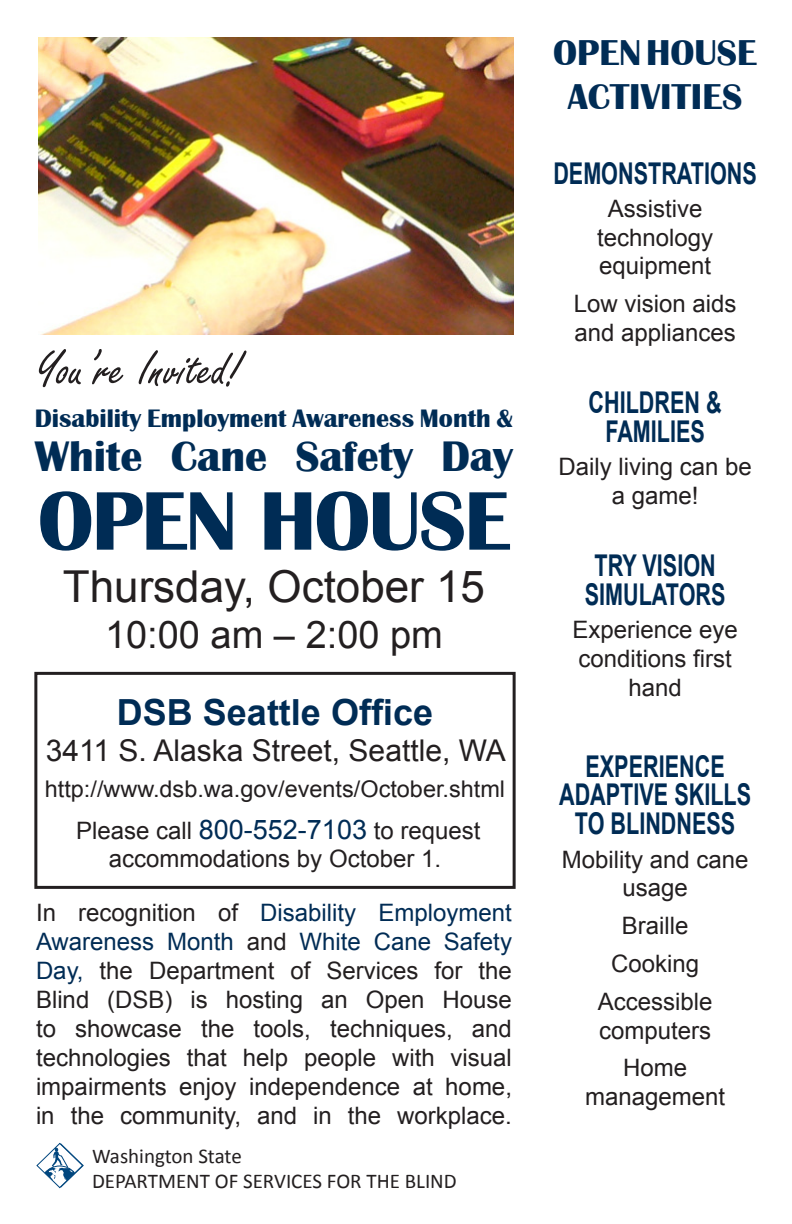
<style>
.page{position:relative;width:792px;height:1224px;background:#fff}
.page>*{position:absolute;margin:0;border:0;box-sizing:border-box;transform-origin:0 0}
.t1{font:700 86px "Britannic";letter-spacing:-.02em;color:#002c55}
.t2{font:53px "Freestyle Script";color:#231f20}
.t3{font:700 44px "Britannic";color:#002c55}
.t4{font:44px "Arial";color:#231f20}
.t5{font:38px "Arial";color:#231f20}
.t6{font:700 37px/44.4px "Britannic";color:#002c55;text-align:center}
.t7{font:700 36px "Arial";color:#002c55}
.t8{font:700 30px/28.8px "Arial";color:#002c55;text-align:center;scale:.72 1}
.t9{font:30px "Arial";color:#231f20}
.t10{font:700 26px "Britannic";color:#002c55}
.t11{font:24px/28.8px "Arial";color:#231f20;text-align:center}
.t12{font:23px "Arial";color:#231f20}
.t13{font:21px "Calibri";color:#231f20}
.s1{font-size:27px;color:#002c55}
.s2{color:#002c55}
</style>
<div class="page">
<svg style="left:37px;top:1143px;width:47px;height:45px"></svg>
<img style="left:38px;top:37px;width:475px;height:297px">
<div style="left:34px;top:672px;width:482px;height:217px;border:3px solid #231f20"></div>
<p class="t2" style="left:36px;top:340px;width:207px">You’re Invited!</p>
<p class="t10" style="left:35px;top:404px;width:480px">Disability Employment Awareness Month &amp;</p>
<p class="t3" style="left:35px;top:431px;width:480px">White Cane Safety Day</p>
<p class="t1" style="left:38px;top:473px;width:474px">OPEN HOUSE</p>
<p class="t4" style="left:63px;top:558px;width:424px">Thursday, October 15</p>
<p class="t5" style="left:105px;top:610px;width:339px">10:00 am – 2:00 pm</p>
<p class="t7" style="left:117px;top:688px;width:318px">DSB Seattle Office</p>
<p class="t9" style="left:46px;top:730px;width:462px">3411 S. Alaska Street, Seattle, WA</p>
<p class="t12" style="left:45px;top:774px;width:462px">http://www.dsb.wa.gov/events/October.shtml</p>
<p class="t11" style="left:76px;top:816px;width:406px">Please call <span class="s1">800-552-7103</span> to request accommodations by October 1.</p>
<p class="t11" style="left:36px;top:898px;width:478px;text-align:justify">In recognition of <span class="s2">Disability Employment Awareness Month</span> and <span class="s2">White Cane Safety Day,</span> the Department of Services for the Blind (DSB) is hosting an Open House to showcase the tools, techniques, and technologies that help people with visual impairments enjoy independence at home, in the community, and in the workplace.</p>
<p class="t13" style="left:92px;top:1143px;width:151px">Washington State</p>
<p class="t13" style="left:92px;top:1168px;width:366px">DEPARTMENT OF SERVICES FOR THE BLIND</p>
<p class="t6" style="left:553px;top:31px;width:205px">OPEN HOUSE<br>ACTIVITIES</p>
<p class="t8" style="left:553px;top:160px;width:284px">DEMONSTRATIONS</p>
<p class="t11" style="left:597px;top:194px;width:118px">Assistive technology equipment</p>
<p class="t11" style="left:574px;top:290px;width:164px;text-align:left">Low vision aids and appliances</p>
<p class="t8" style="left:589px;top:389px;width:186px">CHILDREN &amp;</p>
<p class="t8" style="left:605px;top:418px;width:140px">FAMILIES</p>
<p class="t11" style="left:558px;top:453px;width:195px">Daily living can be a game!</p>
<p class="t8" style="left:585px;top:552px;width:197px">TRY VISION<br>SIMULATORS</p>
<p class="t11" style="left:572px;top:615px;width:167px">Experience eye conditions first hand</p>
<p class="t8" style="left:559px;top:753px;width:268px">EXPERIENCE<br>ADAPTIVE SKILLS<br>TO BLINDNESS</p>
<p class="t11" style="left:562px;top:845px;width:188px">Mobility and cane usage</p>
<p class="t11" style="left:622px;top:912px;width:68px">Braille</p>
<p class="t11" style="left:611px;top:949px;width:90px">Cooking</p>
<p class="t11" style="left:598px;top:987px;width:116px;text-align:left">Accessible computers</p>
<p class="t11" style="left:585px;top:1054px;width:142px">Home management</p>
</div>
